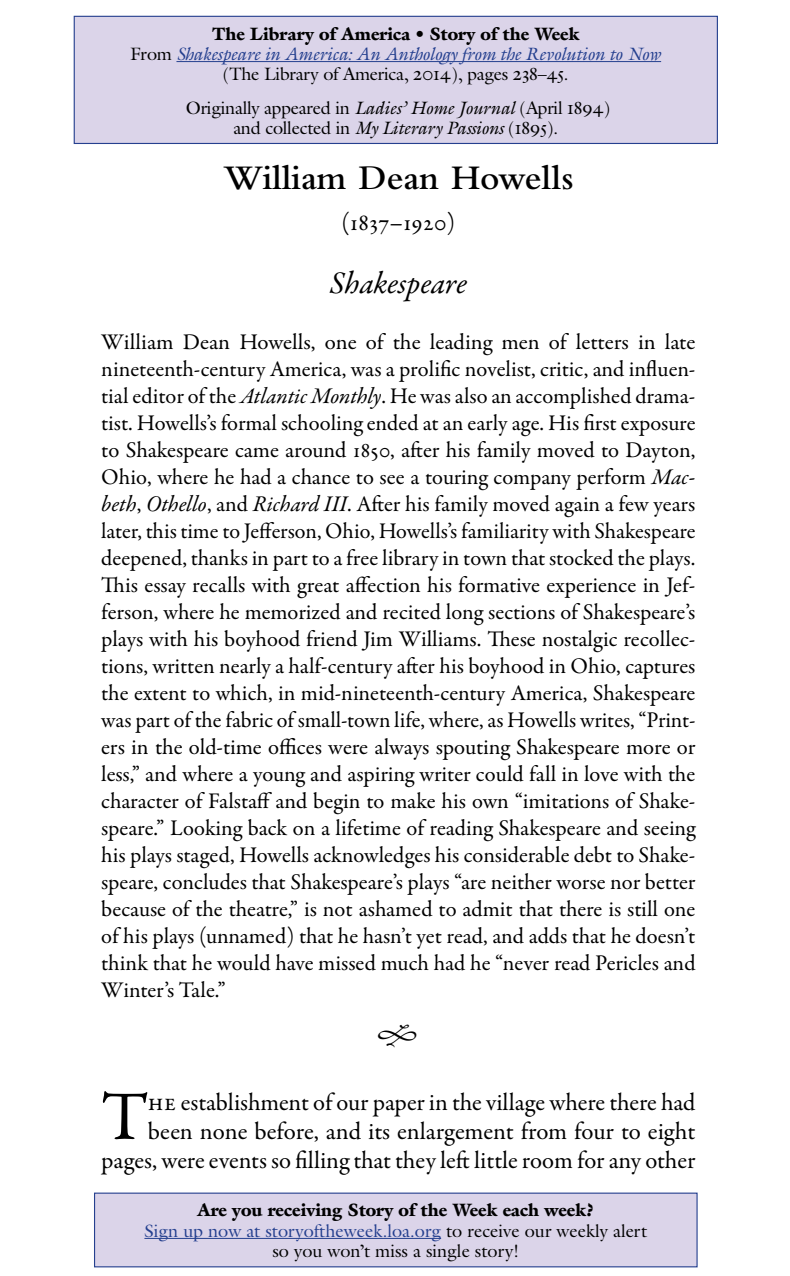
<style>
.page{position:relative;width:790px;height:1276px;background:#fff}
.page>*{position:absolute;margin:0;border:0;box-sizing:border-box;transform-origin:0 0}
.t1{font:69.98px "Garamond Premr Pro";color:#000}
.t2{font:600 36px "Bembo";color:#000}
.t3{font:italic 31.5px "Garamond Premr Pro";letter-spacing:-.005em;color:#000}
.t4{font:24.75px/29.2px "Garamond Premr Pro";letter-spacing:-.005em;color:#000;text-align:right}
.t5{font:22.5px/27px "Garamond Premr Pro";letter-spacing:-.005em;color:#000;text-align:justify}
.t6{font:18px/20.2px "Galliard Pro";color:#000;text-align:center}
.t7{font:italic 18px/20.2px "Galliard Pro";letter-spacing:-.015em;color:#25408f;text-align:center}
.s1{font-weight:900;font-style:normal;color:#000}
.s2{font-style:normal;color:#000}
.s3{font-style:italic}
.s4{font-weight:900}
.s5{color:#25408f}
</style>
<div class="page">
<div style="left:95px;top:1193px;width:602px;height:74px;background:#dbd4e9"></div>
<hr style="left:144px;top:1238px;width:297px;height:1px;background:#25408f">
<div style="left:94px;top:1192px;width:603px;height:75px;border:1px solid #25408f"></div>
<div style="left:74px;top:16px;width:643px;height:127px;background:#dbd4e9"></div>
<hr style="left:176px;top:61px;width:485px;height:1px;background:#25408f">
<div style="left:74px;top:16px;width:644px;height:128px;border:1px solid #25408f"></div>
<p class="t7" style="left:130px;top:23px;width:532px"><span class="s1">The Library of America • Story of the Week<br></span><span class="s2">From</span> Shakespeare in America: An Anthology from the Revolution to Now <span class="s2">(The Library of America, 2014), pages 238–45.</span></p>
<p class="t6" style="left:186px;top:97px;width:426px">Originally appeared in <span class="s3">Ladies’ Home Journal</span> (April 1894) and collected in <span class="s3">My Literary Passions</span> (1895).</p>
<h2 class="t2" style="left:223px;top:158px;width:352px">William Dean Howells</h2>
<p class="t4" style="left:341px;top:208px;width:115px">(1837–1920)</p>
<h3 class="t3" style="left:330px;top:263px;width:139px">Shakespeare</h3>
<p class="t5" style="left:101px;top:329px;width:596px">William Dean Howells, one of the leading men of letters in late nineteenth-century America, was a prolific novelist, critic, and influen&shy;tial editor of the <span class="s3">Atlantic Monthly</span>. He was also an accomplished drama&shy;tist. Howells’s formal schooling ended at an early age. His first exposure to Shakespeare came around 1850, after his family moved to Dayton, Ohio, where he had a chance to see a touring company perform <span class="s3">Mac&shy;beth</span>, <span class="s3">Othello</span>, and <span class="s3">Richard III</span>. After his family moved again a few years later, this time to Jefferson, Ohio, Howells’s familiarity with Shakespeare deepened, thanks in part to a free library in town that stocked the plays.<br>This essay recalls with great affection his formative experience in Jef&shy;ferson, where he memorized and recited long sections of Shakespeare’s plays with his boyhood friend Jim Williams. These nostalgic recollec&shy;tions, written nearly a half-century after his boyhood in Ohio, captures the extent to which, in mid-nineteenth-century America, Shakespeare was part of the fabric of small-town life, where, as Howells writes, “Print&shy;ers in the old-time offices were always spouting Shakespeare more or less,” and where a young and aspiring writer could fall in love with the character of Falstaff and begin to make his own “imitations of Shake&shy;speare.” Looking back on a lifetime of reading Shakespeare and seeing his plays staged, Howells acknowledges his considerable debt to Shake&shy;speare, concludes that Shakespeare’s plays “are neither worse nor better because of the theatre,” is not ashamed to admit that there is still one of his plays (unnamed) that he hasn’t yet read, and adds that he doesn’t think that he would have missed much had he “never read Pericles and Winter’s Tale.”</p>
<h1 class="t1" style="left:101px;top:1074px;width:48px">T</h1>
<p class="t4" style="left:101px;top:1087px;width:596px">he establishment of our paper in the village where there had been none before, and its enlargement from four to eight pages, were events so filling that they left little room for any other</p>
<p class="t6" style="left:144px;top:1200px;width:504px"><span class="s4">Are you receiving Story of the Week each week?<br></span><span class="s5">Sign up now at storyoftheweek.loa.org</span> to receive our weekly alert so you won’t miss a single story!</p>
</div>
